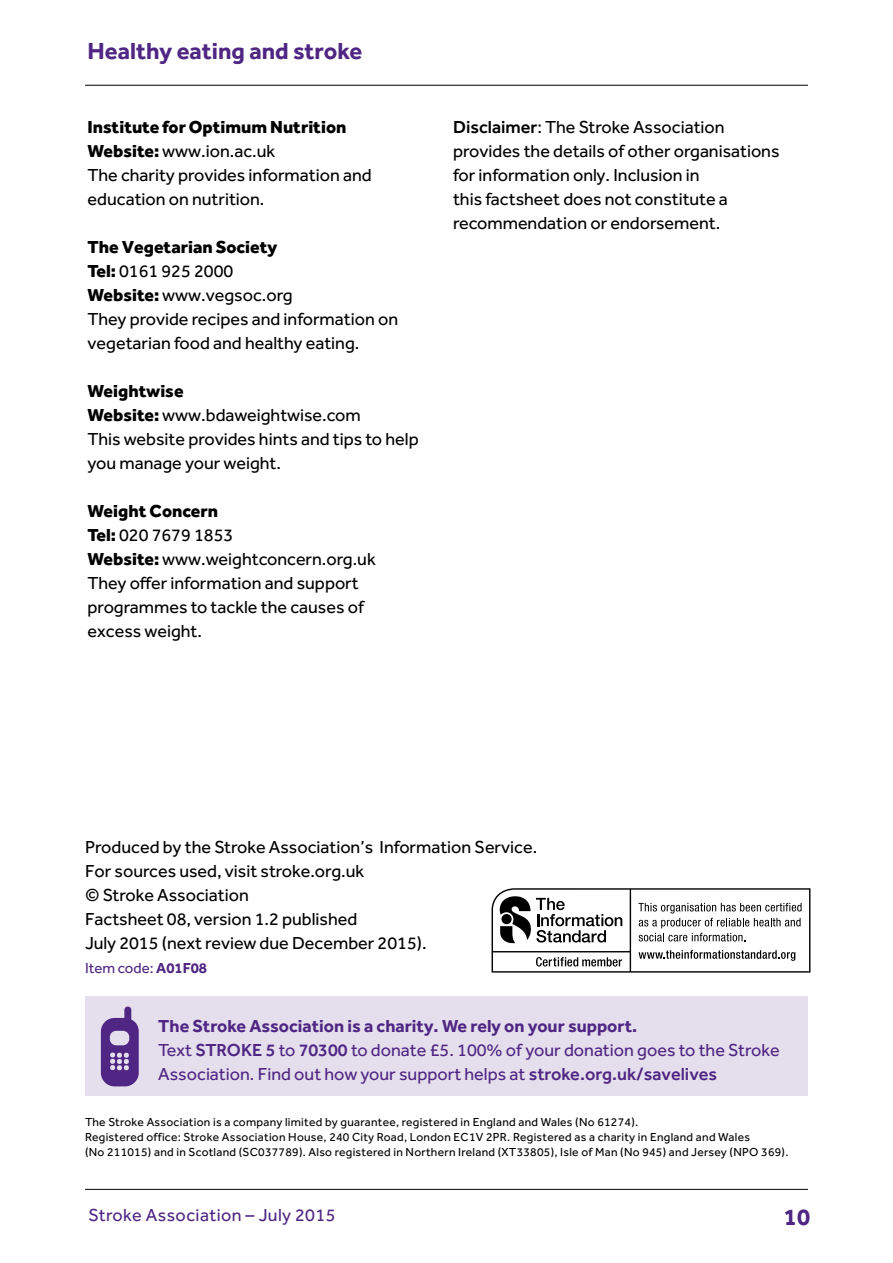
<style>
.page{position:relative;width:893px;height:1263px;background:#fff}
.page>*{position:absolute;margin:0;border:0;box-sizing:border-box;transform-origin:0 0}
.t1{font:700 24px "Effra";color:#4f2683}
.t2{font:18px/24px "Effra";color:#000}
.t3{font:18px/24px "Effra";color:#4f2683}
.t4{font:18px "Effra";letter-spacing:.02em;color:#4f2683}
.t5{font:15px "Effra";color:#4f2683}
.t6{font:12px/15px "Effra";letter-spacing:.02em;color:#000}
.s1{font-weight:800}
.s2{font-weight:500}
.s3{font-weight:700}
</style>
<div class="page">
<hr style="left:85px;top:1189px;width:723px;height:1px;background:#000">
<hr style="left:85px;top:85px;width:723px;height:1px;background:#000">
<div style="left:85px;top:997px;width:723px;height:99px;background:#e5deec"></div>
<svg style="left:101px;top:1006px;width:38px;height:80px"></svg>
<svg style="left:492px;top:888px;width:318px;height:84px"></svg>
<h1 class="t1" style="left:88px;top:36px;width:276px">Healthy eating and stroke</h1>
<p class="t2" style="left:88px;top:115px;width:286px"><span class="s1">Institute for Optimum Nutrition<br>Website:</span> www.ion.ac.uk<br>The charity provides information and education on nutrition.</p>
<p class="t2" style="left:88px;top:235px;width:312px"><span class="s1">The Vegetarian Society<br>Tel:</span> 0161 925 2000<br><span class="s1">Website:</span> www.vegsoc.org<br>They provide recipes and information on vegetarian food and healthy eating.</p>
<p class="t2" style="left:88px;top:379px;width:333px"><span class="s1">Weightwise<br>Website:</span> www.bdaweightwise.com<br>This website provides hints and tips to help you manage your weight.</p>
<p class="t2" style="left:88px;top:499px;width:290px"><span class="s1">Weight Concern<br>Tel:</span> 020 7679 1853<br><span class="s1">Website:</span> www.weightconcern.org.uk<br>They offer information and support programmes to tackle the causes of excess weight.</p>
<p class="t2" style="left:453px;top:115px;width:328px"><span class="s2">Disclaimer</span>: The Stroke Association provides the details of other organisations for information only. Inclusion in<br>this factsheet does not constitute a recommendation or endorsement.</p>
<p class="t2" style="left:85px;top:835px;width:454px">Produced by the Stroke Association’s Information Service.<br>For sources used, visit stroke.org.uk<br>© Stroke Association<br>Factsheet 08, version 1.2 published<br>July 2015 (next review due December 2015).</p>
<p class="t5" style="left:85px;top:959px;width:124px">Item code: <span class="s3">A01F08</span></p>
<p class="t3" style="left:158px;top:1014px;width:623px"><span class="s3">The Stroke Association is a charity. We rely on your support.<br></span>Text <span class="s2">STROKE 5</span> to <span class="s2">70300</span> to donate £5. 100% of your donation goes to the Stroke<br>Association. Find out how your support helps at <span class="s2">stroke.org.uk/savelives</span></p>
<p class="t6" style="left:85px;top:1114px;width:705px">The Stroke Association is a company limited by guarantee, registered in England and Wales (No 61274).<br>Registered office: Stroke Association House, 240 City Road, London EC1V 2PR. Registered as a charity in England and Wales<br>(No 211015) and in Scotland (SC037789). Also registered in Northern Ireland (XT33805), Isle of Man (No 945) and Jersey (NPO 369).</p>
<p class="t4" style="left:89px;top:1204px;width:248px">Stroke Association – July 2015</p>
<h1 class="t1" style="left:784px;top:1202px;width:28px">10</h1>
</div>
